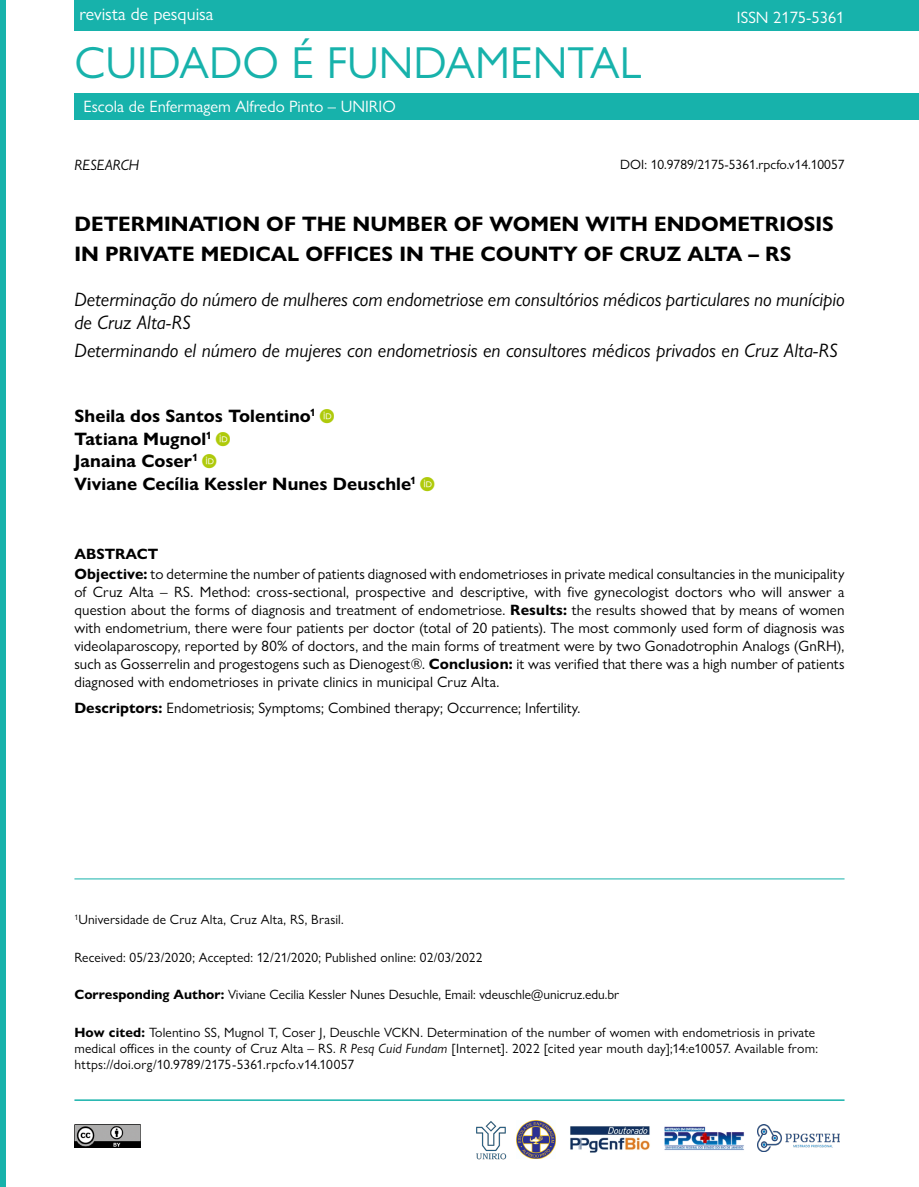
<style>
.page{position:relative;width:919px;height:1187px;background:#fff}
.page>*{position:absolute;margin:0;border:0;box-sizing:border-box;transform-origin:0 0}
.t1{font:45px "Gill Sans Nova";color:#17b2ab}
.t2{font:700 21px/30px "Gill Sans Nova";color:#000}
.t3{font:italic 19.5px/23.4px "Gill Sans Nova";color:#000}
.t4{font:700 18px/22.5px "Gill Sans Nova";letter-spacing:.005em;color:#000}
.t5{font:18px "Gill Sans Nova";color:#fff}
.t6{font:16.5px "Gill Sans Nova";color:#fff}
.t7{font:15px/18px "Gill Sans Nova";color:#000}
.t8{font:italic 15px "Gill Sans Nova";color:#000}
.t9{font:13.5px/16.2px "Gill Sans Nova";letter-spacing:.01em;color:#000}
.s1{font-weight:700}
.s2{font-style:italic}
</style>
<div class="page">
<div style="left:74px;top:0;width:844px;height:31px;background:#17b2ab"></div>
<div style="left:74px;top:93px;width:844px;height:27px;background:#17b2ab"></div>
<div style="left:0;top:0;width:5px;height:1186px;background:#17b2ab"></div>
<img style="left:74px;top:1124px;width:66px;height:23px">
<hr style="left:74px;top:878px;width:770px;height:1px;background:#17b2ab">
<hr style="left:74px;top:1099px;width:770px;height:1px;background:#17b2ab">
<img style="left:476px;top:1121px;width:31px;height:39px">
<img style="left:570px;top:1126px;width:80px;height:27px">
<img style="left:664px;top:1126px;width:80px;height:24px">
<img style="left:516px;top:1120px;width:39px;height:38px">
<img style="left:757px;top:1124px;width:82px;height:27px">
<p class="t5" style="left:79px;top:3px;width:135px">revista de pesquisa</p>
<h1 class="t1" style="left:74px;top:35px;width:568px">CUIDADO É FUNDAMENTAL</h1>
<p class="t6" style="left:84px;top:97px;width:313px">Escola de Enfermagem Alfredo Pinto – UNIRIO</p>
<p class="t6" style="left:736px;top:7px;width:109px">ISSN 2175-5361</p>
<p class="t8" style="left:74px;top:156px;width:66px">RESEARCH</p>
<p class="t9" style="left:620px;top:156px;width:226px">DOI: 10.9789/2175-5361.rpcfo.v14.10057</p>
<h2 class="t2" style="left:74px;top:209px;width:760px">DETERMINATION OF THE NUMBER OF WOMEN WITH ENDOMETRIOSIS<br>IN PRIVATE MEDICAL OFFICES IN THE COUNTY OF CRUZ ALTA – RS</h2>
<h3 class="t3" style="left:74px;top:287px;width:771px">Determinação do número de mulheres com endometriose em consultórios médicos particulares no munícipio de Cruz Alta-RS</h3>
<h3 class="t3" style="left:74px;top:338px;width:765px">Determinando el número de mujeres con endometriosis en consultores médicos privados en Cruz Alta-RS</h3>
<p class="t4" style="left:74px;top:404px;width:343px">Sheila dos Santos Tolentino<sup>1<br></sup>Tatiana Mugnol<sup>1<br></sup>Janaina Coser<sup>1<br></sup>Viviane Cecília Kessler Nunes Deuschle<sup>1</sup></p>
<p class="t7" style="left:74px;top:543px;width:771px;line-height:20.1px"><span class="s1">ABSTRACT<br>Objective:</span> to determine the number of patients diagnosed with endometrioses in private medical consultancies in the municipality</p>
<p class="t7" style="left:74px;top:582px;width:771px;text-align:justify">of Cruz Alta – RS. Method: cross-sectional, prospective and descriptive, with five gynecologist doctors who will answer a question about the forms of diagnosis and treatment of endometriose. <span class="s1">Results:</span> the results showed that by means of women with endometrium, there were four patients per doctor (total of 20 patients). The most commonly used form of diagnosis was videolaparoscopy, reported by 80% of doctors, and the main forms of treatment were by two Gonadotrophin Analogs (GnRH), such as Gosserrelin and progestogens such as Dienogest®. <span class="s1">Conclusion:</span> it was verified that there was a high number of patients diagnosed with endometrioses in private clinics in municipal Cruz Alta.</p>
<p class="t7" style="left:74px;top:699px;width:507px"><span class="s1">Descriptors:</span> Endometriosis; Symptoms; Combined therapy; Occurrence; Infertility.</p>
<p class="t9" style="left:74px;top:911px;width:271px"><sup>1</sup>Universidade de Cruz Alta, Cruz Alta, RS, Brasil.</p>
<p class="t9" style="left:74px;top:948px;width:409px">Received: 05/23/2020; Accepted: 12/21/2020; Published online: 02/03/2022</p>
<p class="t9" style="left:74px;top:986px;width:546px"><span class="s1">Corresponding Author:</span> Viviane Cecilia Kessler Nunes Desuchle, Email: vdeuschle@unicruz.edu.br</p>
<p class="t9" style="left:74px;top:1023px;width:745px"><span class="s1">How cited:</span> Tolentino SS, Mugnol T, Coser J, Deuschle VCKN. Determination of the number of women with endometriosis in private medical offices in the county of Cruz Alta – RS. <span class="s2">R Pesq Cuid Fundam</span> [Internet]. 2022 [cited year mouth day];14:e10057. Available from: https://doi.org/10.9789/2175-5361.rpcfo.v14.10057</p>
</div>
